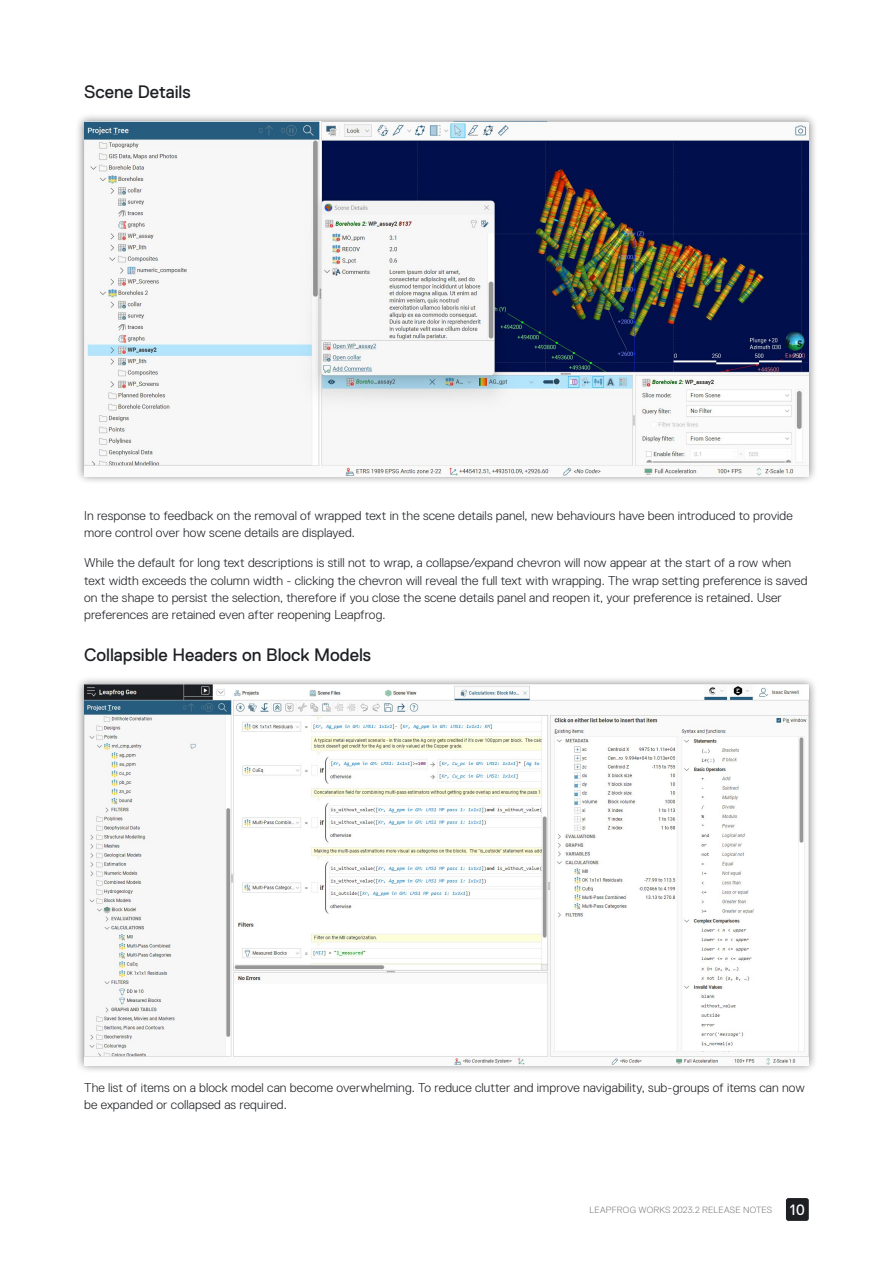
<style>
.page{position:relative;width:893px;height:1263px;background:#fff}
.page>*{position:absolute;margin:0;border:0;box-sizing:border-box;transform-origin:0 0}
.t1{font:18px "Replica Pro";letter-spacing:-.005em;color:#1d1f23}
.t2{font:300 12.75px/17.2px "Replica Pro";letter-spacing:.01em;color:#1d1f23}
.t3{font:300 9px "Replica Pro";letter-spacing:.025em;color:#77797b}
.s1{font-weight:400;font-size:15px;color:#fff}
</style>
<div class="page">
<div style="left:786px;top:1198px;width:23px;height:23px;background:#1d1f23;border-radius:2px"></div>
<div style="left:75px;top:112px;width:743px;height:373px;background:#000;opacity:.5"></div>
<img style="left:84px;top:121px;width:725px;height:355px">
<div style="left:75px;top:675px;width:743px;height:399px;background:#000;opacity:.5"></div>
<img style="left:84px;top:684px;width:725px;height:381px">
<h1 class="t1" style="left:84px;top:82px;width:108px">Scene Details</h1>
<p class="t2" style="left:84px;top:507px;width:710px">In response to feedback on the removal of wrapped text in the scene details panel, new behaviours have been introduced to provide more control over how scene details are displayed.</p>
<p class="t2" style="left:84px;top:554px;width:725px">While the default for long text descriptions is still not to wrap, a collapse/expand chevron will now appear at the start of a row when text width exceeds the column width - clicking the chevron will reveal the full text with wrapping. The wrap setting preference is saved on the shape to persist the selection, therefore if you close the scene details panel and reopen it, your preference is retained. User preferences are retained even after reopening Leapfrog.</p>
<h1 class="t1" style="left:84px;top:645px;width:288px">Collapsible Headers on Block Models</h1>
<p class="t2" style="left:84px;top:1079px;width:722px">The list of items on a block model can become overwhelming. To reduce clutter and improve navigability, sub-groups of items can now be expanded or collapsed as required.</p>
<p class="t3" style="left:590px;top:1204px;width:217px">LEAPFROG WORKS 2023.2 RELEASE NOTES <span class="s1">10</span></p>
</div>
